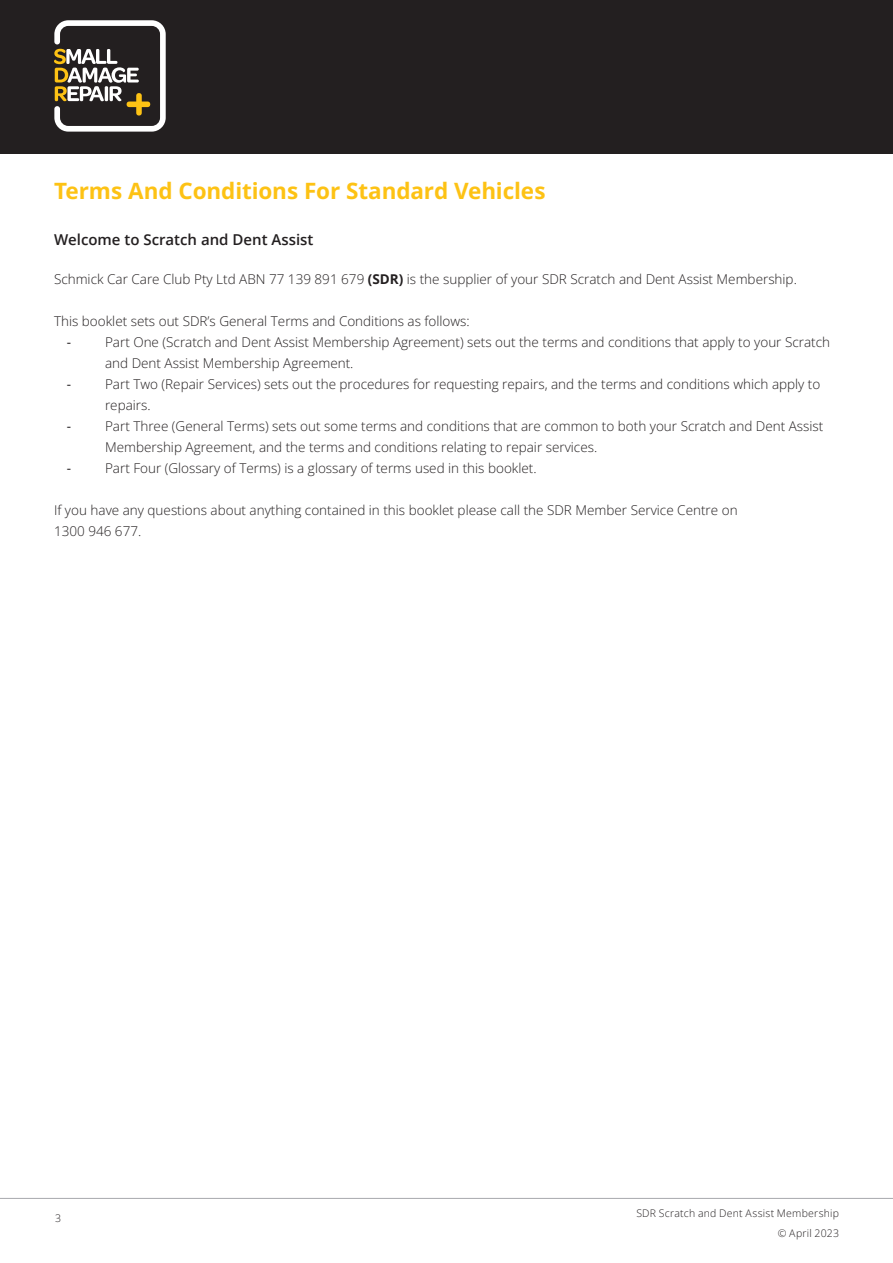
<style>
.page{position:relative;width:893px;height:1263px;background:#fff}
.page>*{position:absolute;margin:0;border:0;box-sizing:border-box;transform-origin:0 0}
.t1{font:700 22.5px "Open Sans";letter-spacing:-.005em;color:#fdc214}
.Subheading{font:600 15px "Open Sans";color:#231f20}
.Body_Copy{font:300 13.5px/21px "Open Sans";color:#231f20}
.t2{font:13.5px "Open Sans";color:#231f20}
.t3{font:300 10.5px/19.5px "Open Sans";letter-spacing:.025em;color:#231f20;text-align:right}
.s1{font-weight:700}
</style>
<div class="page">
<div style="left:0;top:0;width:893px;height:153px;background:#231f20"></div>
<hr style="left:0;top:1198px;width:893px;height:1px;background:#a8a9ad">
<svg style="left:54px;top:20px;width:112px;height:112px"></svg>
<p class="t1" style="left:54px;top:176px;width:493px">Terms And Conditions For Standard Vehicles</p>
<p class="Subheading" style="left:54px;top:230px;width:261px">Welcome to Scratch and Dent Assist</p>
<p class="Body_Copy" style="left:54px;top:269px;width:744px">Schmick Car Care Club Pty Ltd ABN 77 139 891 679 <span class="s1">(SDR)</span> is the supplier of your SDR Scratch and Dent Assist Membership.</p>
<p class="Body_Copy" style="left:54px;top:311px;width:417px">This booklet sets out SDR’s General Terms and Conditions as follows:</p>
<p class="t2" style="left:67px;top:333px;width:6px">-</p>
<p class="Body_Copy" style="left:105px;top:332px;width:727px">Part One (Scratch and Dent Assist Membership Agreement) sets out the terms and conditions that apply to your Scratch and Dent Assist Membership Agreement.</p>
<p class="t2" style="left:67px;top:375px;width:6px">-</p>
<p class="Body_Copy" style="left:105px;top:374px;width:717px">Part Two (Repair Services) sets out the procedures for requesting repairs, and the terms and conditions which apply to repairs.</p>
<p class="t2" style="left:67px;top:417px;width:6px">-</p>
<p class="Body_Copy" style="left:105px;top:416px;width:720px">Part Three (General Terms) sets out some terms and conditions that are common to both your Scratch and Dent Assist<br>Membership Agreement, and the terms and conditions relating to repair services.</p>
<p class="t2" style="left:67px;top:459px;width:6px">-</p>
<p class="Body_Copy" style="left:105px;top:458px;width:433px">Part Four (Glossary of Terms) is a glossary of terms used in this booklet.</p>
<p class="Body_Copy" style="left:54px;top:500px;width:685px">If you have any questions about anything contained in this booklet please call the SDR Member Service Centre on<br>1300 946 677.</p>
<p class="t3" style="left:55px;top:1208px;width:7px">3</p>
<p class="t3" style="left:636px;top:1203px;width:204px">SDR Scratch and Dent Assist Membership © April 2023</p>
</div>
